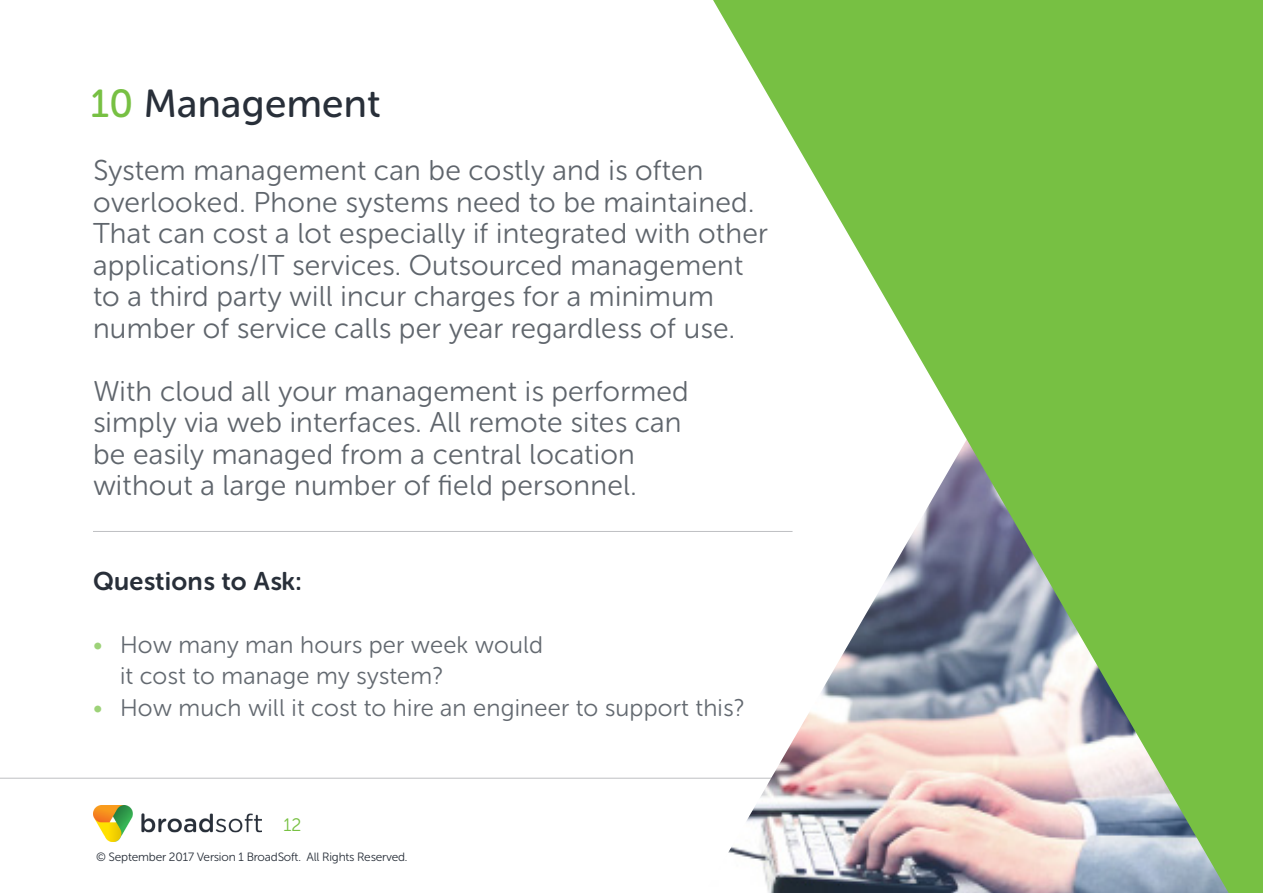
<style>
.page{position:relative;width:1263px;height:893px;background:#fff}
.page>*{position:absolute;margin:0;border:0;box-sizing:border-box;transform-origin:0 0}
.HEAD{font:39px "Museo Sans Rounded 500";letter-spacing:.01em;color:#282f39}
.BODY{font:28.5px/31.5px "Museo Sans Rounded 300";letter-spacing:.01em;color:#5f656c}
.QUESTIONS{font:25.5px "Museo Sans Rounded 700";letter-spacing:.01em;color:#282f39}
.t1{font:24px/31.5px "Museo Sans Rounded 300";letter-spacing:.01em;color:#636970}
.t2{font:18px "Museo Sans Rounded 300";color:#78c143}
.t3{font:12px "Museo Sans Rounded 300";letter-spacing:-.01em;color:#282f39}
.s1{color:#77c043}
.s2{color:#9dd278}
</style>
<div class="page">
<img style="left:93px;top:805px;width:169px;height:36px">
<hr style="left:0;top:778px;width:1263px;height:1px;background:#bebfc2">
<hr style="left:93px;top:531px;width:699px;height:1px;background:#bebfc2">
<svg style="left:713px;top:0;width:550px;height:893px;fill:#77c043"></svg>
<p class="HEAD" style="left:90px;top:82px;width:292px"><span class="s1">10</span> Management</p>
<p class="BODY" style="left:93px;top:155px;width:676px">System management can be costly and is often overlooked. Phone systems need to be maintained.<br>That can cost a lot especially if integrated with other applications/IT services. Outsourced management to a third party will incur charges for a minimum number of service calls per year regardless of use.</p>
<p class="BODY" style="left:93px;top:375px;width:597px">With cloud all your management is performed simply via web interfaces. All remote sites can be easily managed from a central location without a large number of field personnel.</p>
<p class="QUESTIONS" style="left:93px;top:566px;width:210px">Questions to Ask:</p>
<p class="t1" style="left:120px;top:629px;width:425px;text-indent:-27px"><span class="s2">•</span> How many man hours per week would it cost to manage my system?</p>
<p class="t1" style="left:93px;top:692px;width:652px"><span class="s2">•</span> How much will it cost to hire an engineer to support this?</p>
<p class="t2" style="left:283px;top:815px;width:19px">12</p>
<p class="t3" style="left:96px;top:851px;width:313px">© September 2017 Version 1 BroadSoft. All Rights Reserved.</p>
</div>
